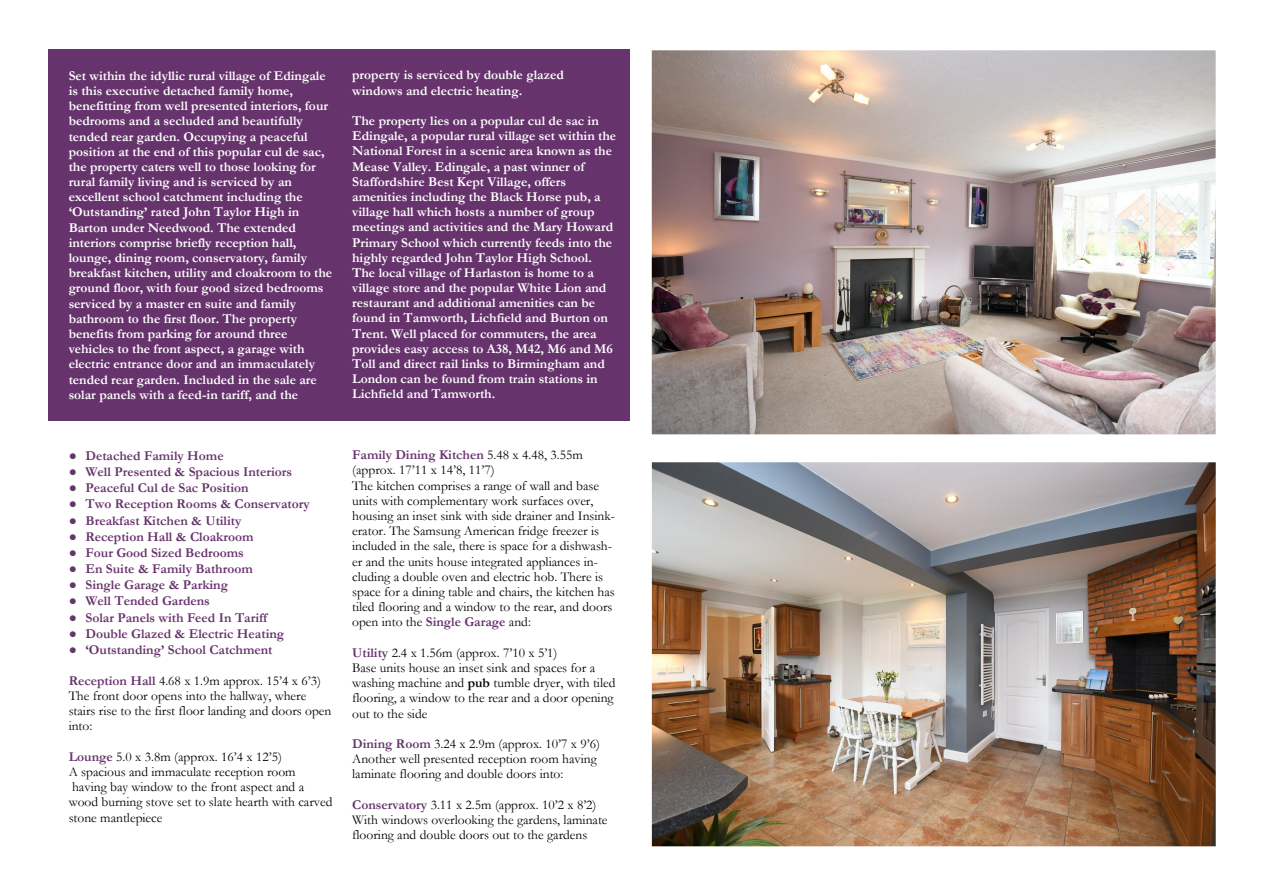
<style>
.page{position:relative;width:1263px;height:893px;background:#fff}
.page>*{position:absolute;margin:0;border:0;box-sizing:border-box;transform-origin:0 0}
.t1{font:700 13.5px/15.1px "Garamond";color:#fff}
.t2{font:13.5px/15.1px "Garamond";color:#000}
.t3{font:700 13.5px "Garamond";color:#66336c}
.s1{font-family:"Times New Roman"}
.s2{font-weight:700;color:#66336c}
.s3{font-weight:700}
</style>
<div class="page">
<div style="left:48px;top:50px;width:582px;height:371px;background:#66336c"></div>
<img style="left:652px;top:50px;width:564px;height:384px">
<img style="left:652px;top:462px;width:564px;height:384px">
<p class="t1" style="left:69px;top:70px;width:265px">Set within the idyllic rural village of Edingale is this executive detached family home, benefitting from well presented interiors, four bedrooms and a secluded and beautifully tended rear garden. Occupying a peaceful position at the end of this popular cul de sac, the property caters well to those looking for rural family living and is serviced by an excellent school catchment including the ‘Outstanding’ rated John Taylor High in Barton under Needwood. The extended interiors comprise briefly reception hall, lounge, dining room, conservatory, family breakfast kitchen, utility and cloakroom to the ground floor, with four good sized bedrooms serviced by a master en suite and family bathroom to the first floor. The property benefits from parking for around three vehicles to the front aspect, a garage with electric entrance door and an immaculately tended rear garden. Included in the sale are solar panels with a feed-in tariff, and the</p>
<p class="t3" style="left:69px;top:451px;width:157px"><span class="s1">●</span> Detached Family Home</p>
<p class="t3" style="left:69px;top:467px;width:225px"><span class="s1">●</span> Well Presented &amp; Spacious Interiors</p>
<p class="t3" style="left:69px;top:483px;width:182px"><span class="s1">●</span> Peaceful Cul de Sac Position</p>
<p class="t3" style="left:69px;top:500px;width:243px"><span class="s1">●</span> Two Reception Rooms &amp; Conservatory</p>
<p class="t3" style="left:69px;top:516px;width:174px"><span class="s1">●</span> Breakfast Kitchen &amp; Utility</p>
<p class="t3" style="left:69px;top:532px;width:186px"><span class="s1">●</span> Reception Hall &amp; Cloakroom</p>
<p class="t3" style="left:69px;top:548px;width:177px"><span class="s1">●</span> Four Good Sized Bedrooms</p>
<p class="t3" style="left:69px;top:564px;width:186px"><span class="s1">●</span> En Suite &amp; Family Bathroom</p>
<p class="t3" style="left:69px;top:580px;width:161px"><span class="s1">●</span> Single Garage &amp; Parking</p>
<p class="t3" style="left:69px;top:597px;width:143px"><span class="s1">●</span> Well Tended Gardens</p>
<p class="t3" style="left:69px;top:613px;width:200px"><span class="s1">●</span> Solar Panels with Feed In Tariff</p>
<p class="t3" style="left:69px;top:629px;width:217px"><span class="s1">●</span> Double Glazed &amp; Electric Heating</p>
<p class="t3" style="left:69px;top:645px;width:205px"><span class="s1">●</span> ‘Outstanding’ School Catchment</p>
<p class="t2" style="left:69px;top:675px;width:264px"><span class="s2">Reception Hall</span> 4.68 x 1.9m approx. 15’4 x 6’3)<br>The front door opens into the hallway, where stairs rise to the first floor landing and doors open into:</p>
<p class="t2" style="left:69px;top:751px;width:265px"><span class="s2">Lounge</span> 5.0 x 3.8m (approx. 16’4 x 12’5)<br>A spacious and immaculate reception room having bay window to the front aspect and a wood burning stove set to slate hearth with carved stone mantlepiece</p>
<p class="t1" style="left:352px;top:69px;width:213px">property is serviced by double glazed windows and electric heating.</p>
<p class="t1" style="left:352px;top:115px;width:265px">The property lies on a popular cul de sac in Edingale, a popular rural village set within the National Forest in a scenic area known as the Mease Valley. Edingale, a past winner of Staffordshire Best Kept Village, offers amenities including the Black Horse pub, a village hall which hosts a number of group meetings and activities and the Mary Howard Primary School which currently feeds into the highly regarded John Taylor High School.<br>The local village of Harlaston is home to a village store and the popular White Lion and restaurant and additional amenities can be found in Tamworth, Lichfield and Burton on Trent. Well placed for commuters, the area provides easy access to A38, M42, M6 and M6<br>Toll and direct rail links to Birmingham and London can be found from train stations in Lichfield and Tamworth.</p>
<p class="t2" style="left:352px;top:449px;width:264px"><span class="s2">Family Dining Kitchen</span> 5.48 x 4.48, 3.55m (approx. 17’11 x 14’8, 11’7)<br>The kitchen comprises a range of wall and base units with complementary work surfaces over, housing an inset sink with side drainer and Insink&shy;erator. The Samsung American fridge freezer is included in the sale, there is space for a dishwash&shy;er and the units house integrated appliances in&shy;cluding a double oven and electric hob. There is space for a dining table and chairs, the kitchen has tiled flooring and a window to the rear, and doors open into the <span class="s2">Single Garage</span> and:</p>
<p class="t2" style="left:352px;top:646px;width:265px"><span class="s2">Utility</span> 2.4 x 1.56m (approx. 7’10 x 5’1)<br>Base units house an inset sink and spaces for a washing machine and <span class="s3">pub</span> tumble dryer, with tiled flooring, a window to the rear and a door opening out to the side</p>
<p class="t2" style="left:352px;top:738px;width:249px"><span class="s2">Dining Room</span> 3.24 x 2.9m (approx. 10’7 x 9’6)<br>Another well presented reception room having laminate flooring and double doors into:</p>
<p class="t2" style="left:352px;top:798px;width:257px"><span class="s2">Conservatory</span> 3.11 x 2.5m (approx. 10’2 x 8’2)<br>With windows overlooking the gardens, laminate flooring and double doors out to the gardens</p>
</div>
